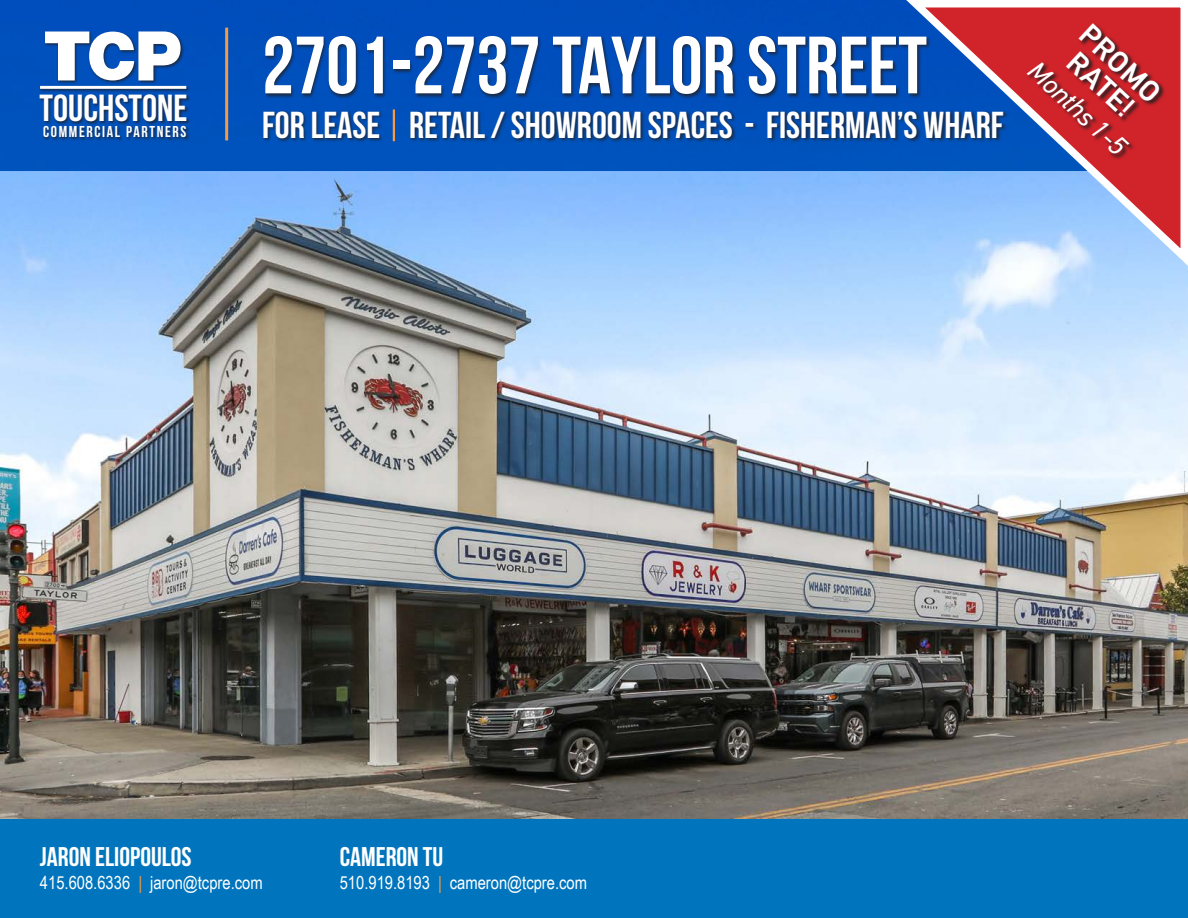
<style>
.page{position:relative;width:1188px;height:918px;background:#fff}
.page>*{position:absolute;margin:0;border:0;box-sizing:border-box;transform-origin:0 0}
.Body{font:700 81px "Bebas Neue";color:#fff}
.t1{font:700 37.65px "Bebas Neue";color:#fff}
.Body-2{font:37.5px "Bebas Neue";color:#fff}
.t2{font:500 30px "PF Din Text Pro";color:#fff}
.t3{font:700 27px "Bebas Neue";color:#fff}
.t4{font:italic 27px "PF Din Text Pro";color:#fff}
.t5{font:18px "Arial Narrow";color:#fff}
.t6{font:700 15.75px "Bebas Neue";letter-spacing:.105em;color:#fff}
.s1{color:#f89a3f}
</style>
<div class="page">
<img style="left:0;top:171px;width:1188px;height:647px">
<div style="left:0;top:820px;width:1188px;height:98px;background:#0075bd"></div>
<div style="left:0;top:0;width:1188px;height:171px;background:#0050bd"></div>
<div style="left:265px;top:36px;width:667px;height:63px;background:#231f20;opacity:.75"></div>
<div style="left:263px;top:110px;width:746px;height:33px;background:#231f20;opacity:.75"></div>
<hr style="left:393px;top:109px;width:2px;height:32px;background:#f89a3f">
<div style="left:39px;top:31px;width:152px;height:111px;background:#231f20;opacity:.75"></div>
<svg style="left:45px;top:31px;width:136px;height:49px"></svg>
<hr style="left:40px;top:86px;width:146px;height:3px;background:#fff">
<hr style="left:225px;top:28px;width:3px;height:112px;background:#f89a3f">
<svg style="left:897px;top:0;width:291px;height:275px"></svg>
<svg style="left:1026px;top:23px;width:139px;height:136px;background:#af2b37"></svg>
<p class="t1" style="left:40px;top:88px;width:149px">TOUCHSTONE</p>
<p class="t6" style="left:43px;top:123px;width:145px">COMMERCIAL PARTNERS</p>
<p class="Body" style="left:262px;top:21px;width:667px">2701-2737 TAYLOR STREET</p>
<p class="Body-2" style="left:262px;top:104px;width:743px">FOR LEASE RETAIL / SHOWROOM SPACES - FISHERMAN’S WHARF</p>
<p class="t2" style="left:1096px;top:16px;width:100px;rotate:43deg">PROMO</p>
<p class="t2" style="left:1084px;top:44px;width:81px;rotate:43deg">RATE!</p>
<p class="t4" style="left:1044px;top:54px;width:125px;rotate:43deg">Months 1-5</p>
<p class="t3" style="left:40px;top:841px;width:153px">JARON ELIOPOULOS</p>
<p class="t5" style="left:40px;top:869px;width:224px">415.608.6336 <span class="s1">|</span> jaron@tcpre.com</p>
<p class="t3" style="left:340px;top:841px;width:105px">CAMERON TU</p>
<p class="t5" style="left:340px;top:869px;width:249px">510.919.8193 <span class="s1">|</span> cameron@tcpre.com</p>
</div>
